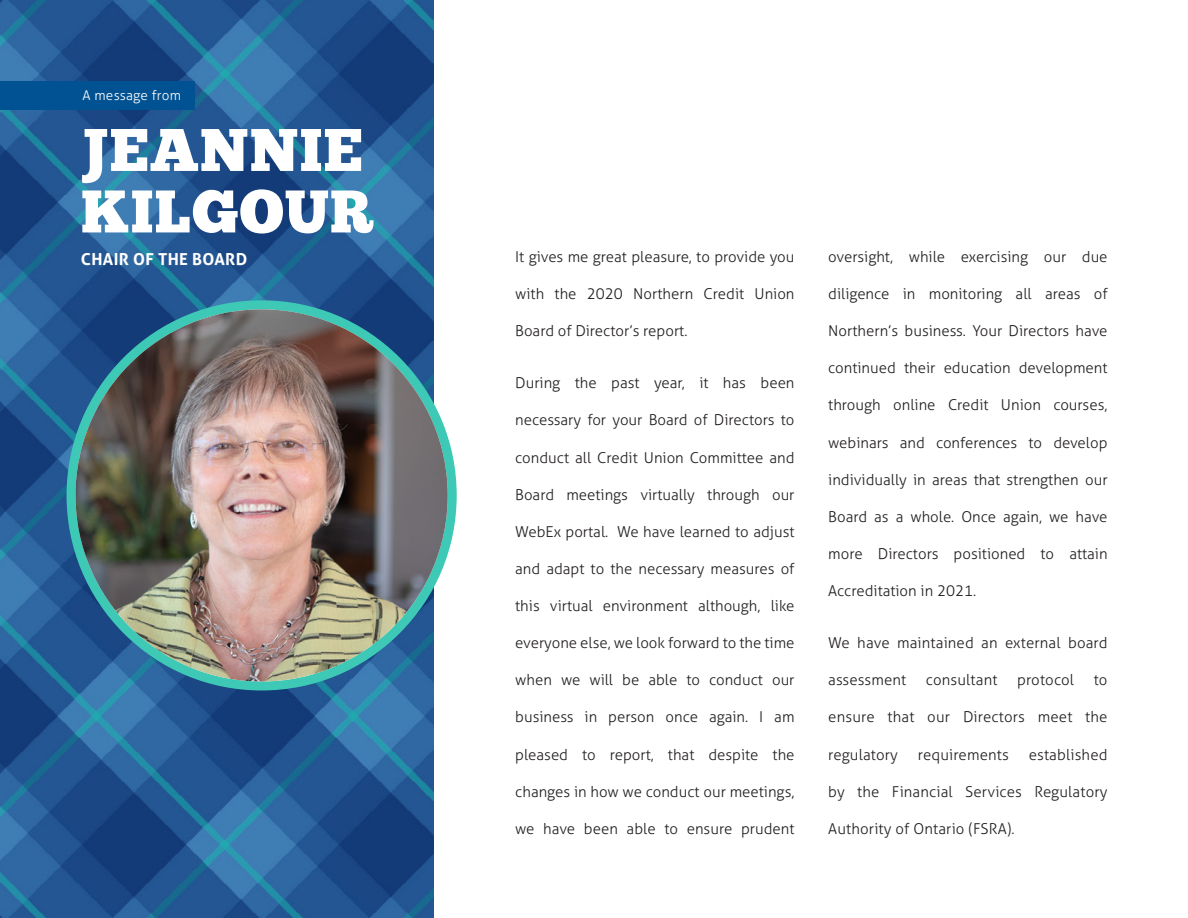
<style>
.page{position:relative;width:1188px;height:918px;background:#fff}
.page>*{position:absolute;margin:0;border:0;box-sizing:border-box;transform-origin:0 0}
.t1{font:60px/61.5px "Chunk Five";letter-spacing:.015em;color:#fff}
.t2{font:700 16.5px "Aller Typo";letter-spacing:.02em;color:#fff}
.t3{font:300 15px "Aller Typo";color:#231f20}
.t4{font:300 13.5px "Aller Typo";letter-spacing:.02em;color:#fff}
</style>
<div class="page">
<img style="left:0;top:0;width:433px;height:918px">
<div style="left:0;top:81px;width:194px;height:29px;background:#005292"></div>
<svg style="left:67px;top:300px;width:390px;height:390px;background:#4586a5"></svg>
<img style="left:76px;top:309px;width:372px;height:372px;border-radius:186px">
<p class="t4" style="left:82px;top:87px;width:100px">A message from</p>
<p class="t1" style="left:81px;top:119px;width:295px">JEANNIE<br>KILGOUR</p>
<p class="t2" style="left:81px;top:249px;width:168px">CHAIR OF THE BOARD</p>
<p class="t3" style="left:515px;top:248px;width:281px">It gives me great pleasure, to provide you</p>
<p class="t3" style="left:515px;top:285px;width:281px">with the 2020 Northern Credit Union</p>
<p class="t3" style="left:515px;top:322px;width:174px">Board of Director’s report.</p>
<p class="t3" style="left:515px;top:374px;width:281px">During the past year, it has been</p>
<p class="t3" style="left:515px;top:411px;width:281px">necessary for your Board of Directors to</p>
<p class="t3" style="left:515px;top:448px;width:281px">conduct all Credit Union Committee and</p>
<p class="t3" style="left:515px;top:485px;width:281px">Board meetings virtually through our</p>
<p class="t3" style="left:515px;top:522px;width:281px">WebEx portal. We have learned to adjust</p>
<p class="t3" style="left:515px;top:560px;width:281px">and adapt to the necessary measures of</p>
<p class="t3" style="left:515px;top:597px;width:281px">this virtual environment although, like</p>
<p class="t3" style="left:515px;top:634px;width:281px">everyone else, we look forward to the time</p>
<p class="t3" style="left:515px;top:671px;width:281px">when we will be able to conduct our</p>
<p class="t3" style="left:515px;top:708px;width:281px">business in person once again. I am</p>
<p class="t3" style="left:515px;top:745px;width:281px">pleased to report, that despite the</p>
<p class="t3" style="left:515px;top:782px;width:281px">changes in how we conduct our meetings,</p>
<p class="t3" style="left:515px;top:819px;width:281px">we have been able to ensure prudent</p>
<p class="t3" style="left:828px;top:248px;width:281px">oversight, while exercising our due</p>
<p class="t3" style="left:828px;top:285px;width:281px">diligence in monitoring all areas of</p>
<p class="t3" style="left:828px;top:322px;width:281px">Northern’s business. Your Directors have</p>
<p class="t3" style="left:828px;top:359px;width:281px">continued their education development</p>
<p class="t3" style="left:828px;top:396px;width:281px">through online Credit Union courses,</p>
<p class="t3" style="left:828px;top:433px;width:281px">webinars and conferences to develop</p>
<p class="t3" style="left:828px;top:470px;width:281px">individually in areas that strengthen our</p>
<p class="t3" style="left:828px;top:507px;width:281px">Board as a whole. Once again, we have</p>
<p class="t3" style="left:828px;top:545px;width:281px">more Directors positioned to attain</p>
<p class="t3" style="left:828px;top:582px;width:149px">Accreditation in 2021.</p>
<p class="t3" style="left:828px;top:634px;width:281px">We have maintained an external board</p>
<p class="t3" style="left:828px;top:671px;width:80px">assessment</p>
<p class="t3" style="left:926px;top:671px;width:73px">consultant</p>
<p class="t3" style="left:1017px;top:671px;width:58px">protocol</p>
<p class="t3" style="left:1094px;top:671px;width:15px">to</p>
<p class="t3" style="left:828px;top:708px;width:281px">ensure that our Directors meet the</p>
<p class="t3" style="left:828px;top:745px;width:71px">regulatory</p>
<p class="t3" style="left:918px;top:745px;width:93px">requirements</p>
<p class="t3" style="left:1029px;top:745px;width:80px">established</p>
<p class="t3" style="left:828px;top:782px;width:281px">by the Financial Services Regulatory</p>
<p class="t3" style="left:828px;top:819px;width:188px">Authority of Ontario (FSRA).</p>
</div>
